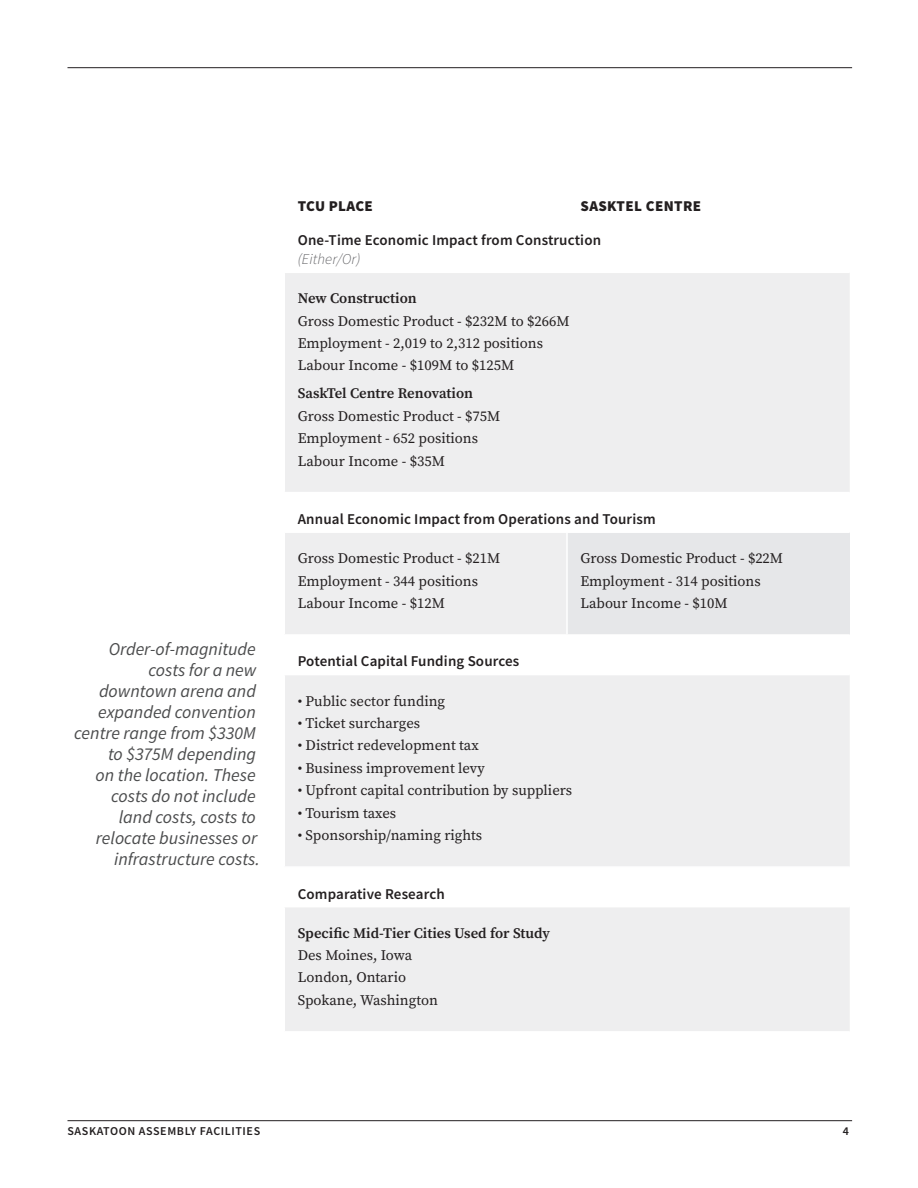
<style>
.page{position:relative;width:918px;height:1188px;background:#fff}
.page>*{position:absolute;margin:0;border:0;box-sizing:border-box;transform-origin:0 0}
.t1{font:italic 18px/21px "Source Sans Pro";color:#4b4c4d;text-align:right}
.t2{font:600 15px "Source Sans Pro";letter-spacing:.01em;color:#231f20}
.t3{font:900 15px "Source Sans Pro";letter-spacing:.025em;color:#231f20}
.t4{font:italic 300 15px "Source Sans Pro";letter-spacing:.01em;color:#636366}
.t5{font:14.7px/22.4px "Source Serif Pro";color:#231f20}
.t6{font:600 14.7px "Source Serif Pro";color:#231f20}
.t7{font:600 12px "Source Sans Pro";letter-spacing:.05em;color:#231f20}
</style>
<div class="page">
<svg style="left:285px;top:273px;width:565px;height:758px;fill:#eeeeef"></svg>
<div style="left:284px;top:532px;width:283px;height:103px;background:#eeeeef"></div>
<div style="left:567px;top:532px;width:283px;height:103px;background:#e6e7e9"></div>
<hr style="left:284px;top:674px;width:283px;height:1px;background:#fff">
<hr style="left:567px;top:674px;width:283px;height:1px;background:#fff">
<hr style="left:284px;top:906px;width:283px;height:1px;background:#fff">
<hr style="left:567px;top:906px;width:283px;height:1px;background:#fff">
<hr style="left:284px;top:492px;width:283px;height:1px;background:#fff">
<hr style="left:567px;top:492px;width:283px;height:1px;background:#fff">
<hr style="left:284px;top:533px;width:1px;height:101px;background:#fff">
<hr style="left:284px;top:634px;width:283px;height:2px;background:#fff">
<hr style="left:284px;top:866px;width:283px;height:2px;background:#fff">
<hr style="left:567px;top:866px;width:283px;height:2px;background:#fff">
<hr style="left:284px;top:531px;width:283px;height:2px;background:#fff">
<hr style="left:566px;top:533px;width:2px;height:101px;background:#fff">
<hr style="left:567px;top:531px;width:283px;height:2px;background:#fff">
<hr style="left:567px;top:634px;width:283px;height:2px;background:#fff">
<hr style="left:68px;top:1120px;width:784px;height:1px;background:#231f20">
<hr style="left:68px;top:67px;width:784px;height:1px;background:#231f20">
<p class="t3" style="left:298px;top:195px;width:77px">TCU PLACE</p>
<p class="t3" style="left:580px;top:195px;width:122px">SASKTEL CENTRE</p>
<p class="t2" style="left:298px;top:230px;width:305px">One-Time Economic Impact from Construction</p>
<p class="t4" style="left:298px;top:250px;width:64px">(Either/Or)</p>
<p class="t6" style="left:298px;top:290px;width:121px">New Construction</p>
<p class="t5" style="left:298px;top:310px;width:274px">Gross Domestic Product - $232M to $266M<br>Employment - 2,019 to 2,312 positions<br>Labour Income - $109M to $125M</p>
<p class="t6" style="left:298px;top:385px;width:177px">SaskTel Centre Renovation</p>
<p class="t5" style="left:298px;top:405px;width:204px">Gross Domestic Product - $75M<br>Employment - 652 positions<br>Labour Income - $35M</p>
<p class="t1" style="left:74px;top:639px;width:187px">Order-of-magnitude costs for a new downtown arena and expanded convention centre range from $330M to $375M depending<br>on the location. These costs do not include<br>land costs, costs to relocate businesses or infrastructure costs.</p>
<p class="t2" style="left:298px;top:509px;width:359px">Annual Economic Impact from Operations and Tourism</p>
<p class="t5" style="left:298px;top:548px;width:204px">Gross Domestic Product - $21M<br>Employment - 344 positions<br>Labour Income - $12M</p>
<p class="t5" style="left:580px;top:548px;width:204px">Gross Domestic Product - $22M<br>Employment - 314 positions<br>Labour Income - $10M</p>
<p class="t2" style="left:298px;top:652px;width:223px">Potential Capital Funding Sources</p>
<p class="t5" style="left:298px;top:690px;width:149px">• Public sector funding</p>
<p class="t5" style="left:298px;top:712px;width:124px">• Ticket surcharges</p>
<p class="t5" style="left:298px;top:735px;width:183px">• District redevelopment tax</p>
<p class="t5" style="left:298px;top:757px;width:189px">• Business improvement levy</p>
<p class="t5" style="left:298px;top:780px;width:276px">• Upfront capital contribution by suppliers</p>
<p class="t5" style="left:298px;top:802px;width:100px">• Tourism taxes</p>
<p class="t5" style="left:298px;top:825px;width:186px">• Sponsorship/naming rights</p>
<p class="t2" style="left:298px;top:884px;width:149px">Comparative Research</p>
<p class="t6" style="left:298px;top:924px;width:254px">Specific Mid-Tier Cities Used for Study</p>
<p class="t5" style="left:298px;top:945px;width:142px">Des Moines, Iowa<br>London, Ontario<br>Spokane, Washington</p>
<p class="t7" style="left:68px;top:1123px;width:194px">SASKATOON ASSEMBLY FACILITIES</p>
<p class="t7" style="left:843px;top:1123px;width:8px">4</p>
</div>
